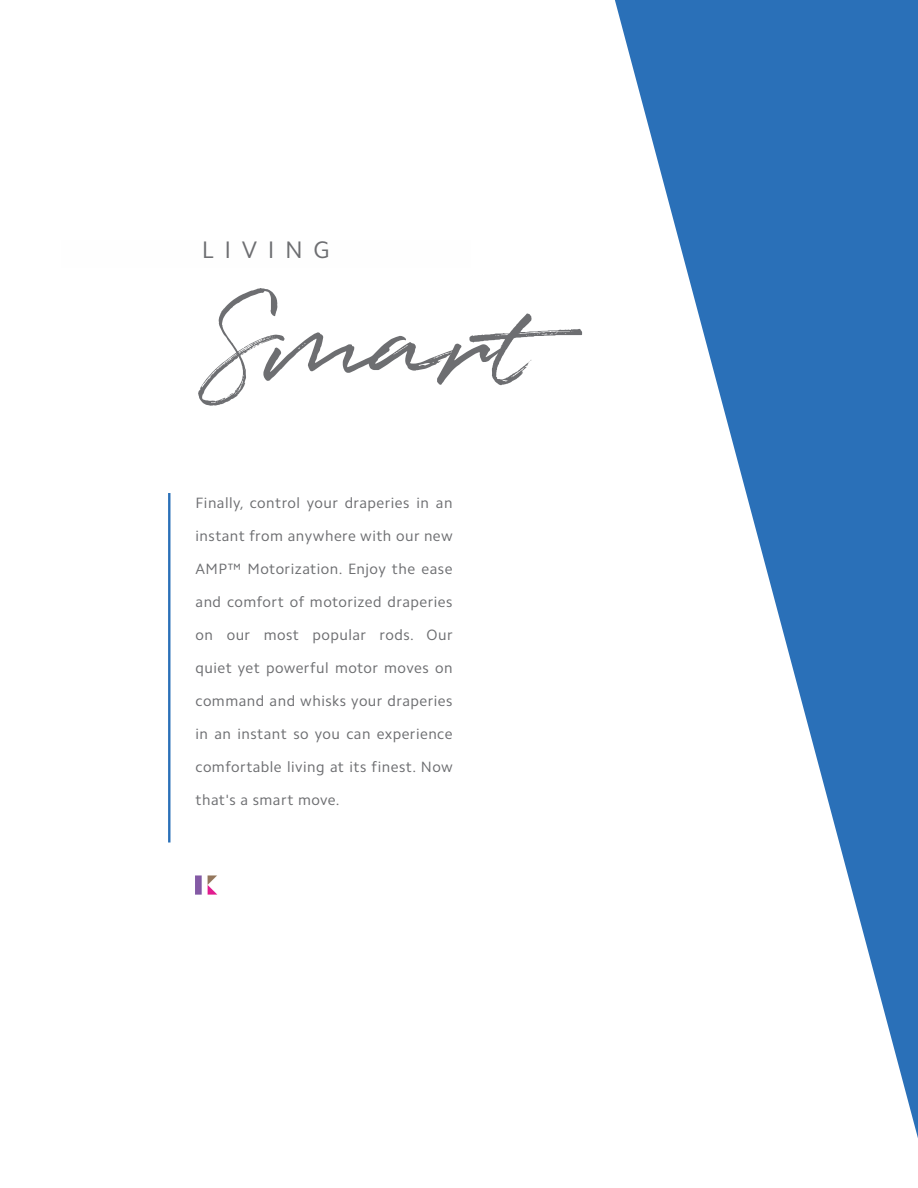
<style>
.page{position:relative;width:918px;height:1188px;background:#fff}
.page>*{position:absolute;margin:0;border:0;box-sizing:border-box;transform-origin:0 0}
.t1{font:129px "Quentin";letter-spacing:-.02em;color:#6d6e71}
.t2{font:24px "Camphor Std";letter-spacing:.44em;color:#6d6e71}
.Kirsch_Brochure_Intr{font:15px "Camphor Std";letter-spacing:.03em;color:#6d6e71}
</style>
<div class="page">
<svg style="left:615px;top:0;width:303px;height:1138px"></svg>
<img style="left:196px;top:875px;width:21px;height:20px">
<hr style="left:168px;top:493px;width:2px;height:350px;background:#2a70b8">
<p class="t2" style="left:202px;top:235px;width:129px">LIVING</p>
<p class="t1" style="left:198px;top:256px;width:412px">Smart</p>
<p class="Kirsch_Brochure_Intr" style="left:196px;top:494px;width:258px">Finally, control your draperies in an</p>
<p class="Kirsch_Brochure_Intr" style="left:196px;top:527px;width:259px">instant from anywhere with our new</p>
<p class="Kirsch_Brochure_Intr" style="left:196px;top:560px;width:258px">AMP™ Motorization. Enjoy the ease</p>
<p class="Kirsch_Brochure_Intr" style="left:196px;top:593px;width:258px">and comfort of motorized draperies</p>
<p class="Kirsch_Brochure_Intr" style="left:196px;top:626px;width:259px">on our most popular rods. Our</p>
<p class="Kirsch_Brochure_Intr" style="left:196px;top:659px;width:258px">quiet yet powerful motor moves on</p>
<p class="Kirsch_Brochure_Intr" style="left:196px;top:692px;width:258px">command and whisks your draperies</p>
<p class="Kirsch_Brochure_Intr" style="left:196px;top:725px;width:258px">in an instant so you can experience</p>
<p class="Kirsch_Brochure_Intr" style="left:196px;top:758px;width:259px">comfortable living at its finest. Now</p>
<p class="Kirsch_Brochure_Intr" style="left:196px;top:791px;width:146px">that's a smart move.</p>
</div>
